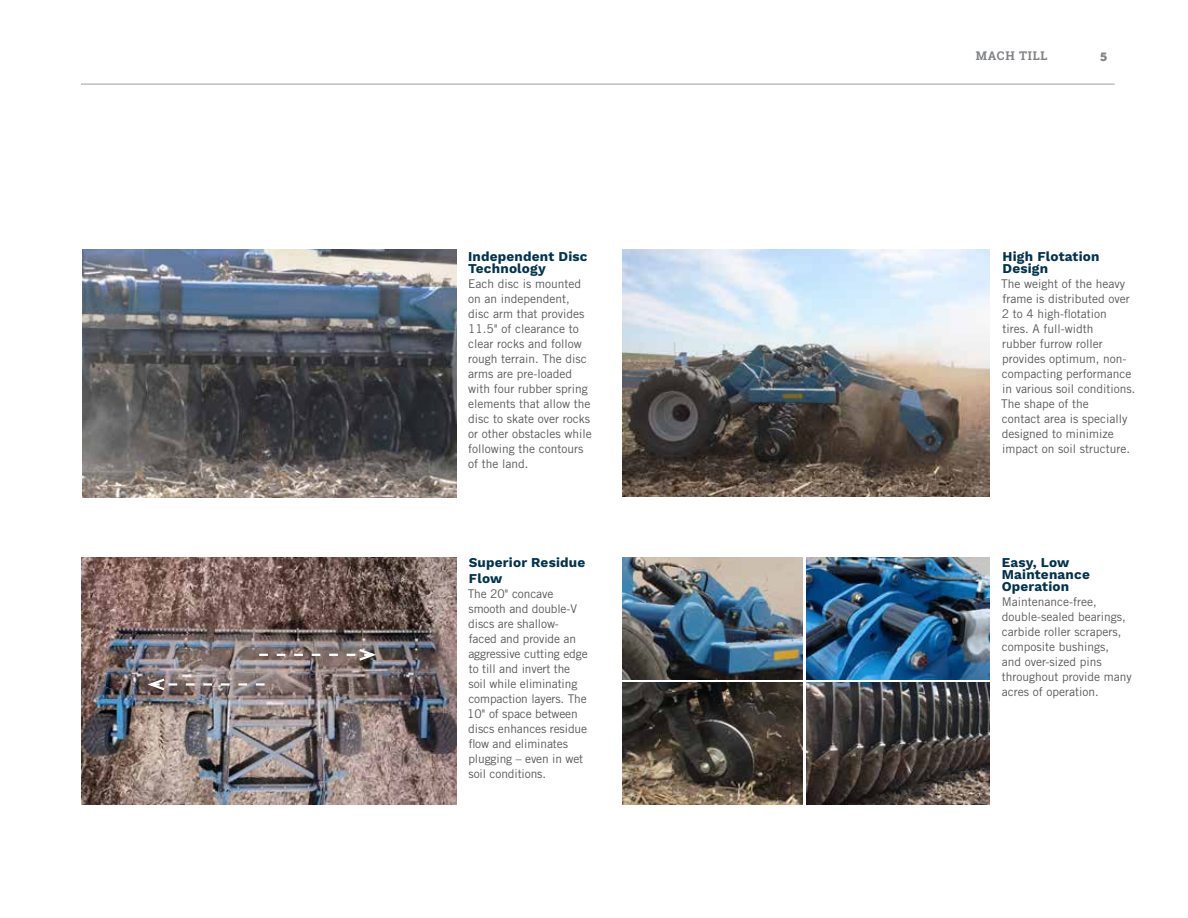
<style>
.page{position:relative;width:1188px;height:918px;background:#fff}
.page>*{position:absolute;margin:0;border:0;box-sizing:border-box;transform-origin:0 0}
.t1{font:700 13.5px/12px "Work Sans";letter-spacing:.015em;color:#00334e}
.t2{font:12px/15px "Trade Gothic LT Std";color:#58595b}
.t3{font:700 12px "Roboto Slab";letter-spacing:.06em;color:#808285}
.t4{font:12px "Chunk Five Ex";color:#808285}
</style>
<div class="page">
<img style="left:82px;top:249px;width:374px;height:248px">
<img style="left:622px;top:249px;width:367px;height:248px">
<img style="left:82px;top:558px;width:374px;height:247px">
<img style="left:622px;top:557px;width:180px;height:122px">
<img style="left:622px;top:683px;width:180px;height:122px">
<img style="left:807px;top:683px;width:182px;height:122px">
<img style="left:806px;top:558px;width:183px;height:121px">
<svg style="left:144px;top:677px;width:121px;height:15px"></svg>
<svg style="left:259px;top:647px;width:120px;height:16px"></svg>
<hr style="left:81px;top:83px;width:1034px;height:2px;background:#bcbec0">
<p class="t1" style="left:468px;top:251px;width:121px">Independent Disc<br>Technology</p>
<p class="t2" style="left:468px;top:276px;width:125px">Each disc is mounted on an independent, disc arm that provides<br>11.5" of clearance to clear rocks and follow rough terrain. The disc arms are pre-loaded with four rubber spring elements that allow the disc to skate over rocks or other obstacles while following the contours of the land.</p>
<p class="t1" style="left:469px;top:555px;width:118px;line-height:16.5px">Superior Residue<br>Flow</p>
<p class="t2" style="left:467px;top:586px;width:122px">The 20" concave smooth and double-V discs are shallow&shy;faced and provide an aggressive cutting edge to till and invert the soil while eliminating compaction layers. The<br>10" of space between discs enhances residue flow and eliminates plugging – even in wet soil conditions.</p>
<p class="t3" style="left:976px;top:48px;width:73px">MACH TILL</p>
<p class="t4" style="left:1100px;top:48px;width:8px">5</p>
<p class="t1" style="left:1003px;top:251px;width:99px">High Flotation<br>Design</p>
<p class="t2" style="left:1001px;top:276px;width:136px">The weight of the heavy frame is distributed over<br>2 to 4 high-flotation tires. A full-width<br>rubber furrow roller provides optimum, non&shy;compacting performance in various soil conditions.<br>The shape of the<br>contact area is specially designed to minimize impact on soil structure.</p>
<p class="t1" style="left:1002px;top:557px;width:90px">Easy, Low<br>Maintenance<br>Operation</p>
<p class="t2" style="left:1002px;top:594px;width:131px">Maintenance-free, double-sealed bearings, carbide roller scrapers, composite bushings,<br>and over-sized pins throughout provide many acres of operation.</p>
</div>
